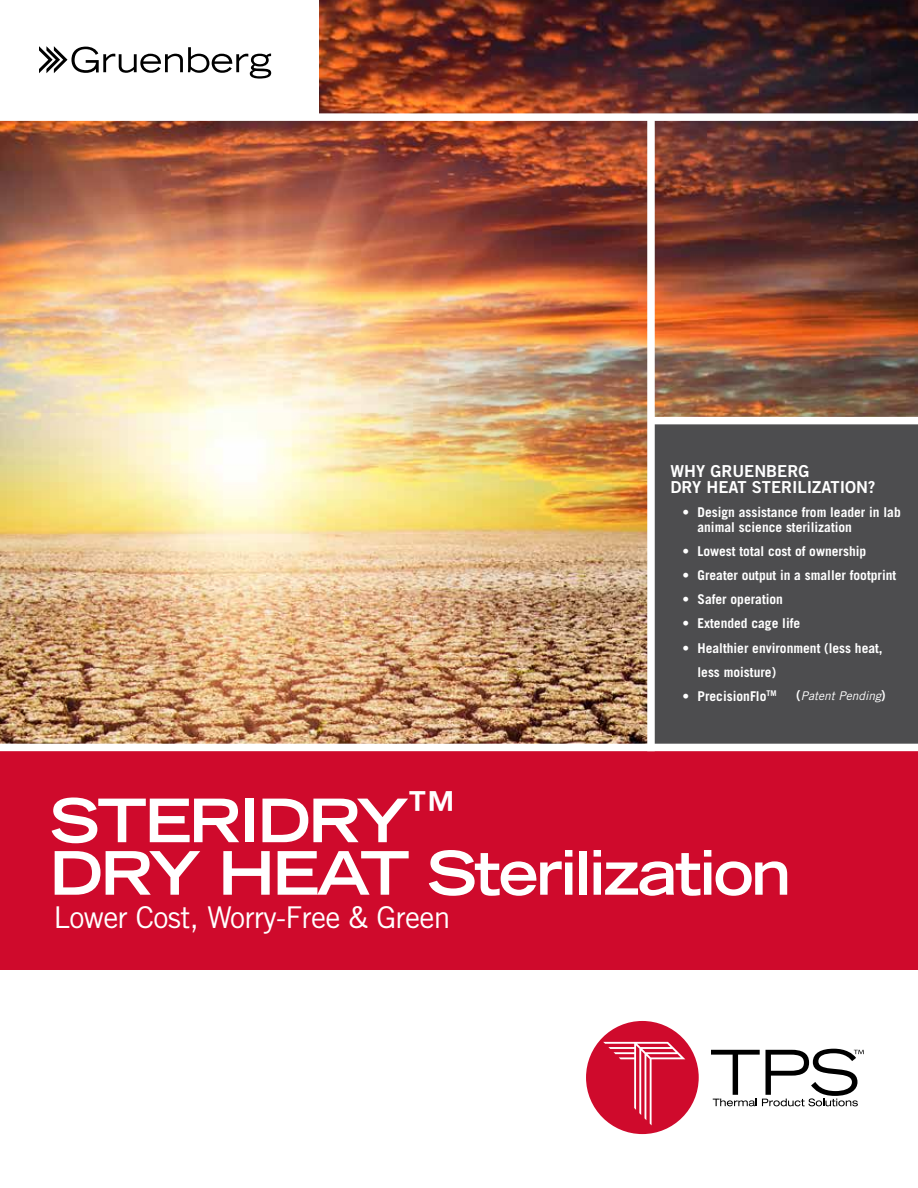
<style>
.page{position:relative;width:918px;height:1188px;background:#fff}
.page>*{position:absolute;margin:0;border:0;box-sizing:border-box;transform-origin:0 0}
.t1{font:700 expanded 60px/52.5px "Trade Gothic LT Std";letter-spacing:-.04em;color:#fff}
.t2{font:30px "Trade Gothic LT Std";letter-spacing:-.02em;color:#fff}
.t3{font:16.5px/16.5px "Trade Gothic LT Std Bd 2";color:#fff}
.t4{font:700 13.5px/15px "Trade Gothic LT Std";color:#fff}
.t5{font:italic 12px "Trade Gothic LT Std";color:#fff}
.s1{font-weight:700;font-style:normal;font-size:13.5px}
</style>
<div class="page">
<img style="left:0;top:0;width:918px;height:744px">
<div style="left:0;top:747px;width:918px;height:223px;background:#cf0a2c"></div>
<div style="left:648px;top:423px;width:270px;height:321px;background:#4d4d4f"></div>
<div style="left:0;top:0;width:319px;height:117px;background:#fff"></div>
<div style="left:586px;top:1021px;width:113px;height:113px;background:#cf0a2c;border-radius:50%"></div>
<svg style="left:603px;top:1042px;width:82px;height:83px"></svg>
<svg style="left:711px;top:1049px;width:153px;height:57px"></svg>
<div style="left:0;top:744px;width:918px;height:7px;background:#fff"></div>
<div style="left:651px;top:417px;width:267px;height:7px;background:#fff"></div>
<div style="left:0;top:113px;width:918px;height:8px;background:#fff"></div>
<div style="left:647px;top:117px;width:8px;height:634px;background:#fff"></div>
<svg style="left:39px;top:46px;width:232px;height:33px"></svg>
<p class="t3" style="left:670px;top:463px;width:207px">WHY GRUENBERG<br>DRY HEAT STERILIZATION?</p>
<p class="t4" style="left:697px;top:505px;width:205px;text-indent:-15px">• Design assistance from leader in lab animal science sterilization</p>
<p class="t4" style="left:682px;top:544px;width:185px">• Lowest total cost of ownership</p>
<p class="t4" style="left:682px;top:568px;width:215px">• Greater output in a smaller footprint</p>
<p class="t4" style="left:682px;top:592px;width:102px">• Safer operation</p>
<p class="t4" style="left:682px;top:616px;width:119px">• Extended cage life</p>
<p class="t4" style="left:697px;top:635px;width:187px;line-height:24px;text-indent:-15px">• Healthier environment (less heat, less moisture)</p>
<p class="t4" style="left:682px;top:688px;width:96px">• PrecisionFlo<sup>TM</sup></p>
<p class="t5" style="left:796px;top:689px;width:91px"><span class="s1">(</span>Patent Pending<span class="s1">)</span></p>
<h1 class="t1" style="left:49px;top:793px;width:743px">STERIDRY<sup>™<br></sup>DRY HEAT Sterilization</h1>
<h2 class="t2" style="left:53px;top:899px;width:399px">Lower Cost, Worry-Free &amp; Green</h2>
</div>
